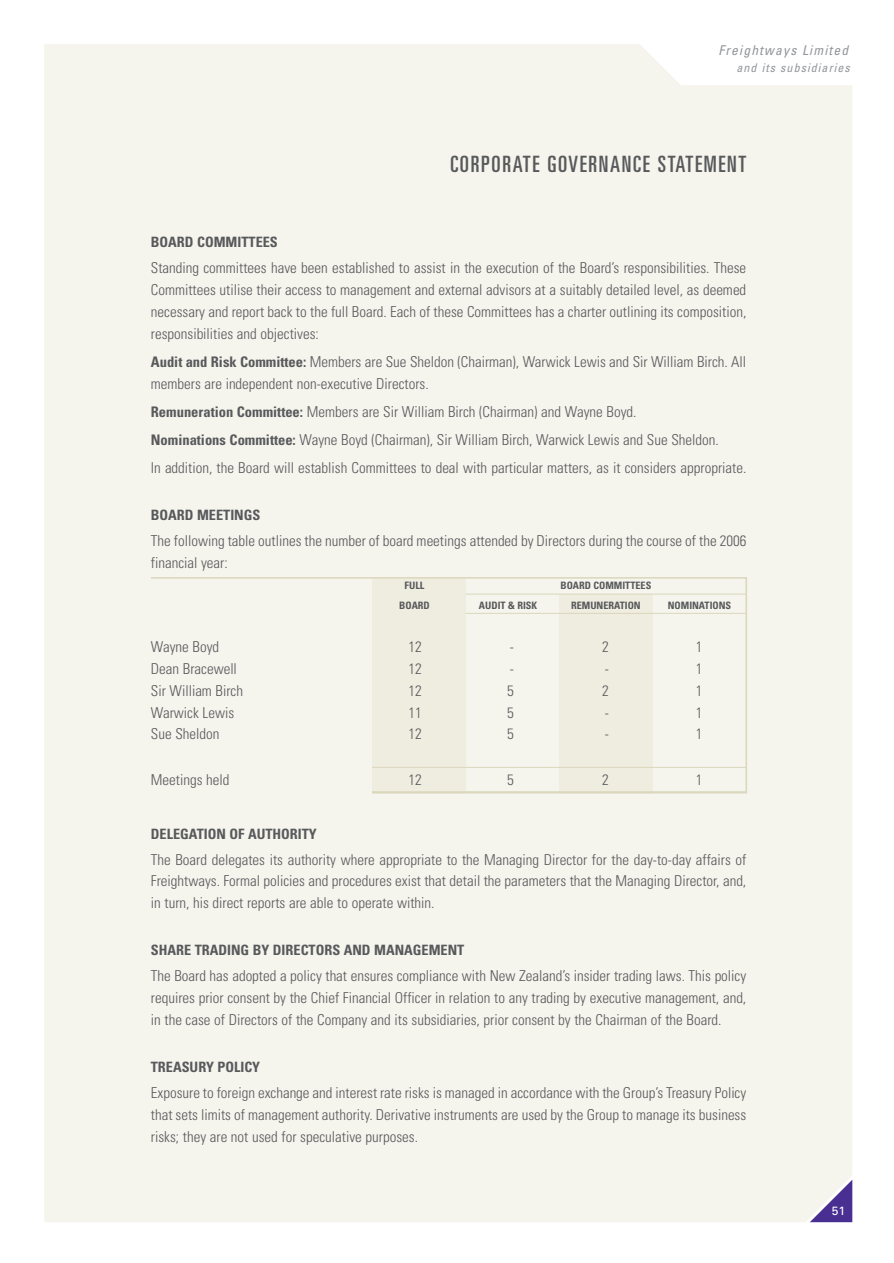
<style>
.page{position:relative;width:894px;height:1263px;background:#fff}
.page>*{position:absolute;margin:0;border:0;box-sizing:border-box;transform-origin:0 0}
.t1{font:ultra-condensed 22.5px "Univers";letter-spacing:.075em;color:#58595b}
.t2{font:300 condensed 15px/21.8px "Univers";color:#58595b;text-align:justify}
.t3{font:700 condensed 14.25px "Univers";color:#58595b}
.t4{font:italic condensed 13.5px "Univers";color:#939598}
.t5{font:italic condensed 12px "Univers";color:#939598}
.t6{font:12px "Univers";color:#fff}
.t7{font:700 condensed 10.2px "Univers";color:#58595b}
.s1{font-weight:700;font-size:14.55px}
</style>
<div class="page">
<div style="left:44px;top:44px;width:809px;height:1179px;background:#f5f4ed"></div>
<p class="t4" style="left:718px;top:46px;width:134px">Freightways Limited</p>
<p class="t5" style="left:736px;top:63px;width:117px">and its subsidiaries</p>
<h1 class="t1" style="left:450px;top:156px;width:297px">CORPORATE GOVERNANCE STATEMENT</h1>
<p class="t3" style="left:151px;top:237px;width:128px">BOARD COMMITTEES</p>
<p class="t2" style="left:151px;top:259px;width:597px">Standing committees have been established to assist in the execution of the Board’s responsibilities. These Committees utilise their access to management and external advisors at a suitably detailed level, as deemed necessary and report back to the full Board. Each of these Committees has a charter outlining its composition, responsibilities and objectives:</p>
<p class="t2" style="left:151px;top:352px;width:597px"><span class="s1">Audit and Risk Committee:</span> Members are Sue Sheldon (Chairman), Warwick Lewis and Sir William Birch. All members are independent non-executive Directors.</p>
<p class="t2" style="left:151px;top:399px;width:597px;line-height:28.2px;text-align:left"><span class="s1">Remuneration Committee:</span> Members are Sir William Birch (Chairman) and Wayne Boyd.<br><span class="s1">Nominations Committee:</span> Wayne Boyd (Chairman), Sir William Birch, Warwick Lewis and Sue Sheldon.<br>In addition, the Board will establish Committees to deal with particular matters, as it considers appropriate.</p>
<p class="t3" style="left:151px;top:510px;width:111px">BOARD MEETINGS</p>
<p class="t2" style="left:151px;top:531px;width:597px">The following table outlines the number of board meetings attended by Directors during the course of the 2006 financial year:</p>
<p class="t7" style="left:405px;top:582px;width:21px">FULL</p>
<p class="t7" style="left:560px;top:582px;width:92px">BOARD COMMITTEES</p>
<p class="t7" style="left:399px;top:601px;width:32px">BOARD</p>
<p class="t7" style="left:479px;top:601px;width:60px">AUDIT &amp; RISK</p>
<p class="t7" style="left:571px;top:601px;width:71px">REMUNERATION</p>
<p class="t7" style="left:668px;top:601px;width:65px">NOMINATIONS</p>
<p class="t2" style="left:151px;top:637px;width:70px">Wayne Boyd</p>
<p class="t2" style="left:408px;top:637px;width:15px">12</p>
<p class="t2" style="left:510px;top:637px;width:6px">-</p>
<p class="t2" style="left:602px;top:637px;width:8px">2</p>
<p class="t2" style="left:696px;top:637px;width:8px">1</p>
<p class="t2" style="left:151px;top:659px;width:88px">Dean Bracewell</p>
<p class="t2" style="left:408px;top:659px;width:15px">12</p>
<p class="t2" style="left:510px;top:659px;width:6px">-</p>
<p class="t2" style="left:605px;top:659px;width:6px">-</p>
<p class="t2" style="left:696px;top:659px;width:8px">1</p>
<p class="t2" style="left:151px;top:681px;width:94px">Sir William Birch</p>
<p class="t2" style="left:408px;top:681px;width:15px">12</p>
<p class="t2" style="left:507px;top:681px;width:8px">5</p>
<p class="t2" style="left:602px;top:681px;width:8px">2</p>
<p class="t2" style="left:696px;top:681px;width:8px">1</p>
<p class="t2" style="left:151px;top:703px;width:85px">Warwick Lewis</p>
<p class="t2" style="left:408px;top:703px;width:15px">11</p>
<p class="t2" style="left:507px;top:703px;width:8px">5</p>
<p class="t2" style="left:605px;top:703px;width:6px">-</p>
<p class="t2" style="left:696px;top:703px;width:8px">1</p>
<p class="t2" style="left:151px;top:724px;width:70px">Sue Sheldon</p>
<p class="t2" style="left:408px;top:724px;width:15px">12</p>
<p class="t2" style="left:507px;top:724px;width:8px">5</p>
<p class="t2" style="left:605px;top:724px;width:6px">-</p>
<p class="t2" style="left:696px;top:724px;width:8px">1</p>
<p class="t2" style="left:151px;top:770px;width:80px">Meetings held</p>
<p class="t2" style="left:408px;top:770px;width:15px">12</p>
<p class="t2" style="left:507px;top:770px;width:8px">5</p>
<p class="t2" style="left:602px;top:770px;width:8px">2</p>
<p class="t2" style="left:696px;top:770px;width:8px">1</p>
<p class="t3" style="left:151px;top:828px;width:167px">DELEGATION OF AUTHORITY</p>
<p class="t2" style="left:151px;top:850px;width:597px">The Board delegates its authority where appropriate to the Managing Director for the day-to-day affairs of Freightways. Formal policies and procedures exist that detail the parameters that the Managing Director, and, in turn, his direct reports are able to operate within.</p>
<p class="t3" style="left:151px;top:945px;width:315px">SHARE TRADING BY DIRECTORS AND MANAGEMENT</p>
<p class="t2" style="left:151px;top:966px;width:597px">The Board has adopted a policy that ensures compliance with New Zealand’s insider trading laws. This policy requires prior consent by the Chief Financial Officer in relation to any trading by executive management, and, in the case of Directors of the Company and its subsidiaries, prior consent by the Chairman of the Board.</p>
<p class="t3" style="left:151px;top:1061px;width:111px">TREASURY POLICY</p>
<p class="t2" style="left:151px;top:1083px;width:597px">Exposure to foreign exchange and interest rate risks is managed in accordance with the Group’s Treasury Policy that sets limits of management authority. Derivative instruments are used by the Group to manage its business risks; they are not used for speculative purposes.</p>
<p class="t6" style="left:831px;top:1206px;width:15px">51</p>
</div>
